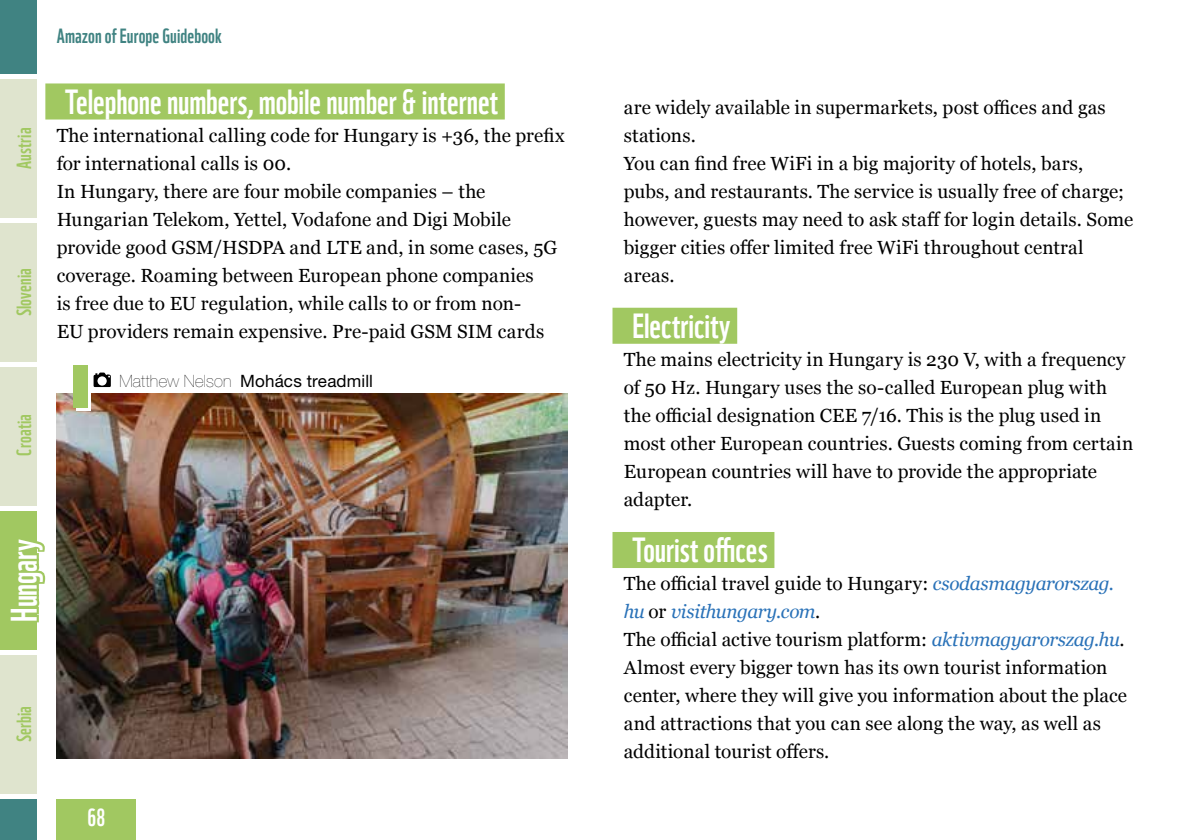
<style>
.page{position:relative;width:1191px;height:840px;background:#fff}
.page>*{position:absolute;margin:0;border:0;box-sizing:border-box;transform-origin:0 0}
.t1{font:36px "WWF";letter-spacing:-.005em;color:#fff}
.t2{font:34px "WWF";letter-spacing:-.005em;color:#fff}
.t3{font:24px "WWF";color:#fff}
.t4{font:20px "WWF";letter-spacing:.01em;color:#a1c861}
.t5{font:20px "WWF";letter-spacing:.005em;color:#408382}
.t6{font:19px/28px "Georgia";letter-spacing:.005em;color:#000}
.t7{font:17px "Helvetica Neue LT Pro";letter-spacing:.01em;color:#000}
.s1{font-weight:200}
.s2{font-style:italic;color:#2a72b8}
</style>
<div class="page">
<hr style="left:1190px;top:0;width:1px;height:839px;background:#a1c861">
<div style="left:45px;top:83px;width:460px;height:36px;background:#a1c861"></div>
<div style="left:612px;top:307px;width:125px;height:36px;background:#a1c861"></div>
<div style="left:612px;top:531px;width:162px;height:36px;background:#a1c861"></div>
<img style="left:57px;top:393px;width:510px;height:364px">
<div style="left:77px;top:368px;width:14px;height:42px;background:#fff"></div>
<svg style="left:94px;top:372px;width:17px;height:15px"></svg>
<div style="left:74px;top:365px;width:14px;height:42px;background:#a1c861"></div>
<div style="left:57px;top:798px;width:79px;height:41px;background:#a1c861"></div>
<div style="left:0;top:510px;width:37px;height:139px;background:#a1c861"></div>
<div style="left:0;top:79px;width:37px;height:138px;background:#dfe4ce"></div>
<div style="left:0;top:223px;width:37px;height:138px;background:#dfe4ce"></div>
<div style="left:0;top:367px;width:37px;height:138px;background:#dfe4ce"></div>
<div style="left:0;top:654px;width:37px;height:138px;background:#dfe4ce"></div>
<div style="left:0;top:0;width:37px;height:73px;background:#408382"></div>
<div style="left:0;top:798px;width:37px;height:41px;background:#408382"></div>
<p class="t4" style="left:8px;top:169px;width:43px;rotate:-90deg">Austria</p>
<p class="t4" style="left:8px;top:316px;width:50px;rotate:-90deg">Slovenia</p>
<p class="t4" style="left:8px;top:455px;width:43px;rotate:-90deg">Croatia</p>
<p class="t5" style="left:57px;top:20px;width:166px">Amazon of Europe Guidebook</p>
<h2 class="t2" style="left:65px;top:75px;width:434px">Telephone numbers, mobile number &amp; internet</h2>
<p class="t6" style="left:57px;top:120px;width:509px">The international calling code for Hungary is +36, the prefix for international calls is 00.<br>In Hungary, there are four mobile companies – the Hungarian Telekom, Yettel, Vodafone and Digi Mobile provide good GSM/HSDPA and LTE and, in some cases, 5G coverage. Roaming between European phone companies<br>is free due to EU regulation, while calls to or from non-<br>EU providers remain expensive. Pre-paid GSM SIM cards</p>
<p class="t7" style="left:119px;top:370px;width:255px"><span class="s1">Matthew Nelson</span> Mohács treadmill</p>
<h1 class="t1" style="left:-4px;top:621px;width:84px;rotate:-90deg">Hungary</h1>
<p class="t4" style="left:8px;top:742px;width:38px;rotate:-90deg">Serbia</p>
<p class="t3" style="left:88px;top:798px;width:19px">68</p>
<p class="t6" style="left:624px;top:92px;width:511px">are widely available in supermarkets, post offices and gas stations.<br>You can find free WiFi in a big majority of hotels, bars, pubs, and restaurants. The service is usually free of charge; however, guests may need to ask staff for login details. Some bigger cities offer limited free WiFi throughout central areas.</p>
<h2 class="t2" style="left:632px;top:299px;width:100px">Electricity</h2>
<p class="t6" style="left:624px;top:344px;width:511px">The mains electricity in Hungary is 230 V, with a frequency of 50 Hz. Hungary uses the so-called European plug with the official designation CEE 7/16. This is the plug used in most other European countries. Guests coming from certain European countries will have to provide the appropriate adapter.</p>
<h2 class="t2" style="left:632px;top:523px;width:137px">Tourist offices</h2>
<p class="t6" style="left:624px;top:568px;width:505px">The official travel guide to Hungary: <span class="s2">csodasmagyarorszag. hu</span> or <span class="s2">visithungary.com</span>.<br>The official active tourism platform: <span class="s2">aktivmagyarorszag.hu</span>.<br>Almost every bigger town has its own tourist information center, where they will give you information about the place and attractions that you can see along the way, as well as additional tourist offers.</p>
</div>
